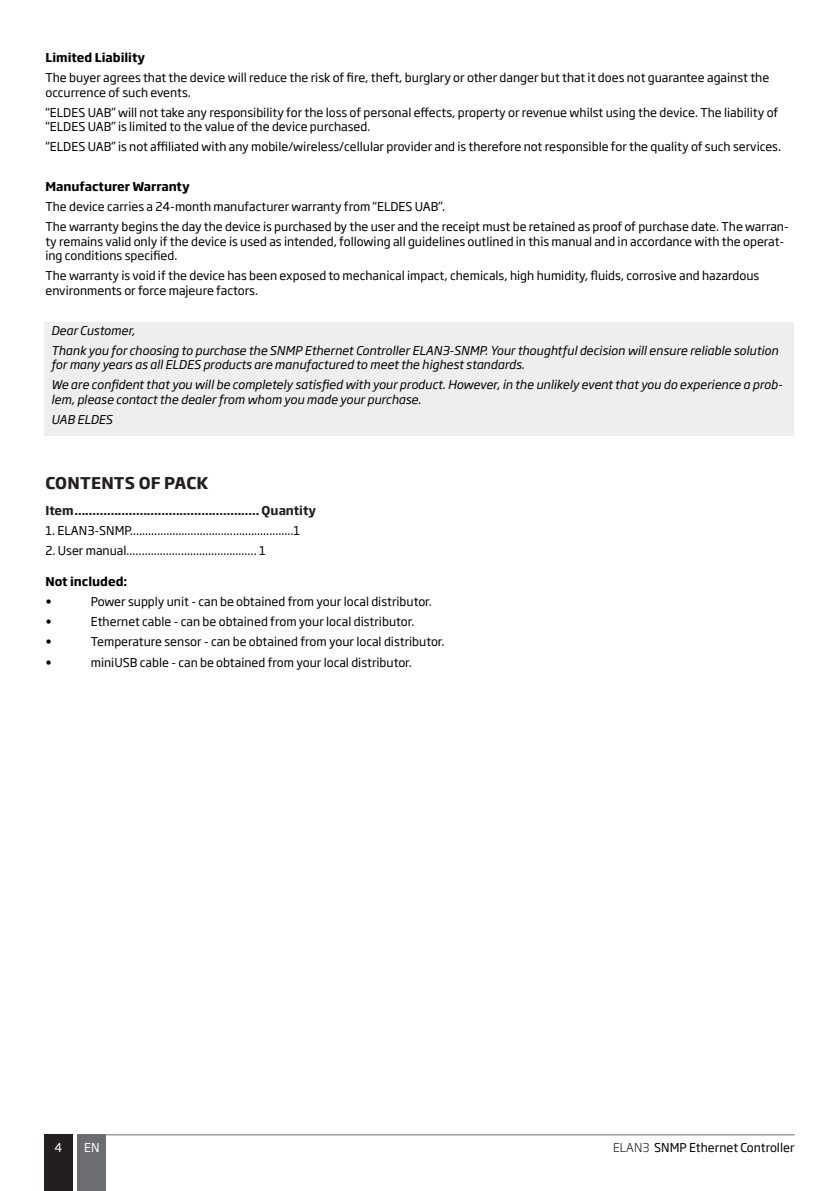
<style>
.page{position:relative;width:840px;height:1191px;background:#fff}
.page>*{position:absolute;margin:0;border:0;box-sizing:border-box;transform-origin:0 0}
._01_Heading_Numbered{font:700 16px "Soho Gothic Pro";letter-spacing:.015em;color:#231f20}
.Paragraph_Style_3{font:12px/14.4px "Soho Gothic Pro";color:#000}
.Paragraph_Style_3-2{font:italic 12px/14.4px "Soho Gothic Pro";color:#000}
.Default{font:700 12px "Soho Gothic Pro";color:#231f20}
.Paragraph_Style_3-3{font:700 12px "Soho Gothic Pro";color:#000}
.t1{font:12px "Soho Gothic Pro";color:#fff}
.s1{font-weight:300;color:#231f20}
</style>
<div class="page">
<div style="left:44px;top:1134px;width:29px;height:57px;background:#231f20"></div>
<div style="left:78px;top:1134px;width:28px;height:57px;background:#6c6d70"></div>
<hr style="left:106px;top:1134px;width:688px;height:1px;background:#6c6d70">
<div style="left:45px;top:322px;width:748px;height:113px;background:#eeeeef"></div>
<p class="Paragraph_Style_3-3" style="left:45px;top:48px;width:101px">Limited Liability</p>
<p class="Paragraph_Style_3" style="left:45px;top:70px;width:725px">The buyer agrees that the device will reduce the risk of fire, theft, burglary or other danger but that it does not guarantee against the occurrence of such events.</p>
<p class="Paragraph_Style_3" style="left:45px;top:104px;width:734px">“ELDES UAB” will not take any responsibility for the loss of personal effects, property or revenue whilst using the device. The liability of “ELDES UAB” is limited to the value of the device purchased.</p>
<p class="Paragraph_Style_3" style="left:45px;top:139px;width:736px">“ELDES UAB” is not affiliated with any mobile/wireless/cellular provider and is therefore not responsible for the quality of such services.</p>
<p class="Paragraph_Style_3-3" style="left:45px;top:177px;width:146px">Manufacturer Warranty</p>
<p class="Paragraph_Style_3" style="left:45px;top:199px;width:401px">The device carries a 24-month manufacturer warranty from “ELDES UAB”.</p>
<p class="Paragraph_Style_3" style="left:45px;top:219px;width:744px">The warranty begins the day the device is purchased by the user and the receipt must be retained as proof of purchase date. The warran&shy;ty remains valid only if the device is used as intended, following all guidelines outlined in this manual and in accordance with the operat&shy;ing conditions specified.</p>
<p class="Paragraph_Style_3" style="left:45px;top:268px;width:715px">The warranty is void if the device has been exposed to mechanical impact, chemicals, high humidity, fluids, corrosive and hazardous environments or force majeure factors.</p>
<p class="Paragraph_Style_3-2" style="left:51px;top:322px;width:86px">Dear Customer,</p>
<p class="Paragraph_Style_3-2" style="left:51px;top:343px;width:728px">Thank you for choosing to purchase the SNMP Ethernet Controller ELAN3-SNMP. Your thoughtful decision will ensure reliable solution for many years as all ELDES products are manufactured to meet the highest standards.</p>
<p class="Paragraph_Style_3-2" style="left:51px;top:377px;width:732px">We are confident that you will be completely satisfied with your product. However, in the unlikely event that you do experience a prob&shy;lem, please contact the dealer from whom you made your purchase.</p>
<p class="Paragraph_Style_3-2" style="left:51px;top:411px;width:63px">UAB ELDES</p>
<p class="_01_Heading_Numbered" style="left:45px;top:470px;width:164px">CONTENTS OF PACK</p>
<p class="Default" style="left:45px;top:500px;width:272px">Item................................................... Quantity</p>
<p class="Paragraph_Style_3" style="left:45px;top:522px;width:256px">1. ELAN3-SNMP......................................................1</p>
<p class="Paragraph_Style_3" style="left:45px;top:542px;width:222px">2. User manual........................................... 1</p>
<p class="Paragraph_Style_3-3" style="left:45px;top:572px;width:83px">Not included:</p>
<p class="Paragraph_Style_3" style="left:45px;top:594px;width:8px">•</p>
<p class="Paragraph_Style_3" style="left:91px;top:594px;width:342px">Power supply unit - can be obtained from your local distributor.</p>
<p class="Paragraph_Style_3" style="left:45px;top:614px;width:8px">•</p>
<p class="Paragraph_Style_3" style="left:91px;top:614px;width:325px">Ethernet cable - can be obtained from your local distributor.</p>
<p class="Paragraph_Style_3" style="left:45px;top:634px;width:8px">•</p>
<p class="Paragraph_Style_3" style="left:91px;top:634px;width:355px">Temperature sensor - can be obtained from your local distributor.</p>
<p class="Paragraph_Style_3" style="left:45px;top:654px;width:8px">•</p>
<p class="Paragraph_Style_3" style="left:91px;top:654px;width:322px">miniUSB cable - can be obtained from your local distributor.</p>
<p class="t1" style="left:54px;top:1137px;width:9px">4</p>
<p class="t1" style="left:84px;top:1137px;width:17px">EN</p>
<p class="Paragraph_Style_3" style="left:612px;top:1139px;width:183px"><span class="s1">ELAN3</span> SNMP Ethernet Controller</p>
</div>
